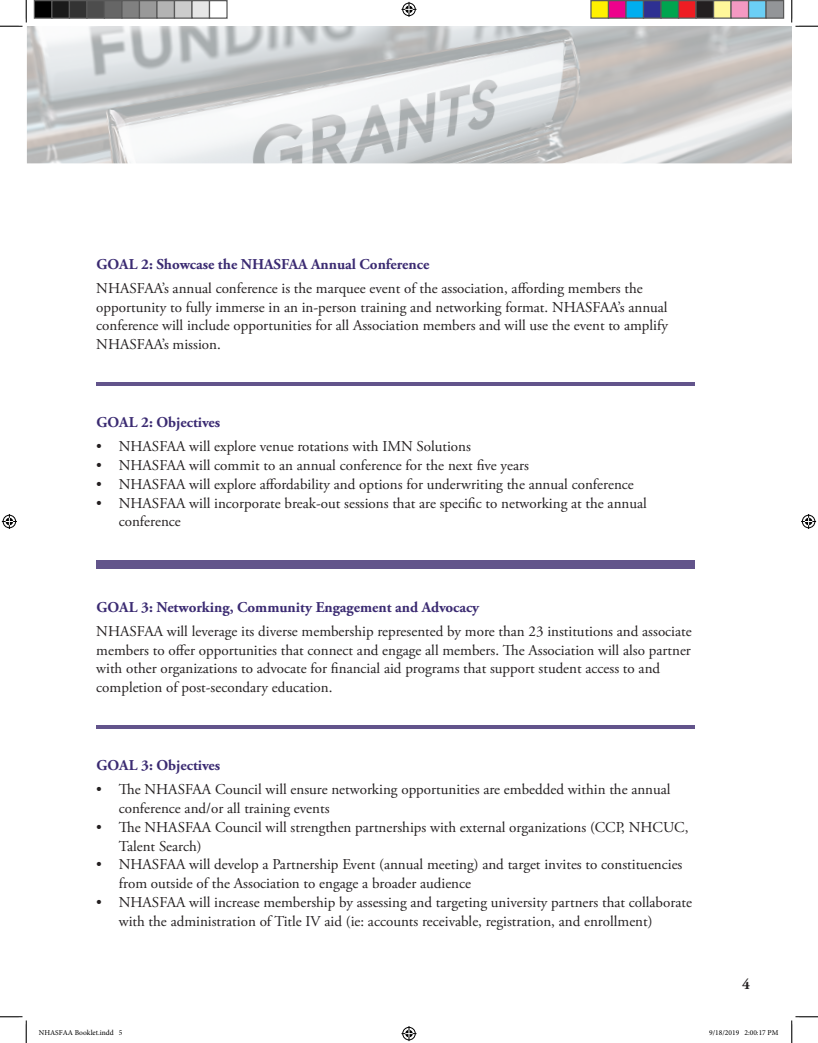
<style>
.page{position:relative;width:818px;height:1043px;background:#fff}
.page>*{position:absolute;margin:0;border:0;box-sizing:border-box;transform-origin:0 0}
.t1{font:15px/18.8px "Adobe Garamond Pro";color:#231f20}
.t2{font:700 15px "Adobe Garamond Pro";color:#3b2b72}
.t3{font:700 15px "Adobe Garamond Pro";color:#231f20}
.t4{font:7.5px "Minion Pro";color:#000}
</style>
<div class="page">
<hr style="left:96px;top:382px;width:598px;height:4px;background:#62548b">
<hr style="left:96px;top:725px;width:598px;height:3px;background:#62548b">
<img style="left:27px;top:26px;width:764px;height:137px">
<div style="left:96px;top:560px;width:598px;height:8px;background:#62548b"></div>
<svg style="left:0;top:0;width:27px;height:27px"></svg>
<svg style="left:0;top:1016px;width:27px;height:26px"></svg>
<svg style="left:790px;top:0;width:28px;height:27px"></svg>
<svg style="left:791px;top:1016px;width:27px;height:26px"></svg>
<svg style="left:401px;top:2px;width:15px;height:15px"></svg>
<svg style="left:401px;top:1026px;width:15px;height:15px"></svg>
<svg style="left:2px;top:514px;width:15px;height:15px"></svg>
<svg style="left:801px;top:514px;width:15px;height:15px"></svg>
<div style="left:34px;top:1px;width:18px;height:17px;background:#000"></div>
<div style="left:34px;top:0;width:18px;height:19px;border:1px solid #595959"></div>
<div style="left:52px;top:1px;width:17px;height:17px;background:#1a1a1a"></div>
<div style="left:51px;top:0;width:19px;height:19px;border:1px solid #595959"></div>
<div style="left:69px;top:1px;width:18px;height:17px;background:#333"></div>
<div style="left:69px;top:0;width:19px;height:19px;border:1px solid #595959"></div>
<div style="left:87px;top:1px;width:17px;height:17px;background:#4d4d4d"></div>
<div style="left:86px;top:0;width:19px;height:19px;border:1px solid #595959"></div>
<div style="left:104px;top:1px;width:18px;height:17px;background:#666"></div>
<div style="left:104px;top:0;width:18px;height:19px;border:1px solid #595959"></div>
<div style="left:122px;top:1px;width:17px;height:17px;background:#808080"></div>
<div style="left:121px;top:0;width:19px;height:19px;border:1px solid #595959"></div>
<div style="left:139px;top:1px;width:18px;height:17px;background:#999"></div>
<div style="left:139px;top:0;width:19px;height:19px;border:1px solid #595959"></div>
<div style="left:157px;top:1px;width:17px;height:17px;background:#b3b3b3"></div>
<div style="left:156px;top:0;width:19px;height:19px;border:1px solid #595959"></div>
<div style="left:174px;top:1px;width:18px;height:17px;background:#ccc"></div>
<div style="left:174px;top:0;width:18px;height:19px;border:1px solid #595959"></div>
<div style="left:192px;top:1px;width:17px;height:17px;background:#e6e6e6"></div>
<div style="left:191px;top:0;width:19px;height:19px;border:1px solid #595959"></div>
<div style="left:209px;top:0;width:19px;height:19px;border:1px solid #595959"></div>
<div style="left:591px;top:1px;width:17px;height:17px;background:#fff101"></div>
<div style="left:590px;top:0;width:19px;height:19px;border:1px solid #595959"></div>
<div style="left:608px;top:1px;width:18px;height:17px;background:#ed028c"></div>
<div style="left:608px;top:0;width:18px;height:19px;border:1px solid #595959"></div>
<div style="left:626px;top:1px;width:17px;height:17px;background:#00aeef"></div>
<div style="left:625px;top:0;width:19px;height:19px;border:1px solid #595959"></div>
<div style="left:643px;top:1px;width:18px;height:17px;background:#2e3092"></div>
<div style="left:642px;top:0;width:19px;height:19px;border:1px solid #595959"></div>
<div style="left:661px;top:1px;width:17px;height:17px;background:#00a54f"></div>
<div style="left:660px;top:0;width:19px;height:19px;border:1px solid #595959"></div>
<div style="left:678px;top:1px;width:18px;height:17px;background:#ee1d23"></div>
<div style="left:678px;top:0;width:18px;height:19px;border:1px solid #595959"></div>
<div style="left:696px;top:1px;width:17px;height:17px;background:#231f20"></div>
<div style="left:695px;top:0;width:19px;height:19px;border:1px solid #595959"></div>
<div style="left:713px;top:1px;width:18px;height:17px;background:#fff79a"></div>
<div style="left:712px;top:0;width:19px;height:19px;border:1px solid #595959"></div>
<div style="left:731px;top:1px;width:17px;height:17px;background:#f499c2"></div>
<div style="left:730px;top:0;width:19px;height:19px;border:1px solid #595959"></div>
<div style="left:748px;top:1px;width:18px;height:17px;background:#6bcff6"></div>
<div style="left:748px;top:0;width:18px;height:19px;border:1px solid #595959"></div>
<div style="left:766px;top:1px;width:17px;height:17px;background:#939598"></div>
<div style="left:765px;top:0;width:19px;height:19px;border:1px solid #595959"></div>
<p class="t2" style="left:96px;top:255px;width:334px">GOAL 2: Showcase the NHASFAA Annual Conference</p>
<p class="t1" style="left:96px;top:279px;width:573px">NHASFAA’s annual conference is the marquee event of the association, affording members the opportunity to fully immerse in an in-person training and networking format. NHASFAA’s annual conference will include opportunities for all Association members and will use the event to amplify NHASFAA’s mission.</p>
<p class="t2" style="left:96px;top:413px;width:125px">GOAL 2: Objectives</p>
<p class="t1" style="left:96px;top:437px;width:376px">• NHASFAA will explore venue rotations with IMN Solutions</p>
<p class="t1" style="left:96px;top:456px;width:434px">• NHASFAA will commit to an annual conference for the next five years</p>
<p class="t1" style="left:96px;top:475px;width:539px">• NHASFAA will explore affordability and options for underwriting the annual conference</p>
<p class="t1" style="left:119px;top:494px;width:529px;text-indent:-22px">• NHASFAA will incorporate break-out sessions that are specific to networking at the annual conference</p>
<p class="t2" style="left:96px;top:598px;width:384px">GOAL 3: Networking, Community Engagement and Advocacy</p>
<p class="t1" style="left:96px;top:622px;width:597px">NHASFAA will leverage its diverse membership represented by more than 23 institutions and associate members to offer opportunities that connect and engage all members. The Association will also partner with other organizations to advocate for financial aid programs that support student access to and completion of post-secondary education.</p>
<p class="t2" style="left:96px;top:756px;width:125px">GOAL 3: Objectives</p>
<p class="t1" style="left:119px;top:780px;width:553px;text-indent:-22px">• The NHASFAA Council will ensure networking opportunities are embedded within the annual conference and/or all training events</p>
<p class="t1" style="left:119px;top:818px;width:571px;text-indent:-22px">• The NHASFAA Council will strengthen partnerships with external organizations (CCP, NHCUC,<br>Talent Search)</p>
<p class="t1" style="left:119px;top:855px;width:565px;text-indent:-22px">• NHASFAA will develop a Partnership Event (annual meeting) and target invites to constituencies from outside of the Association to engage a broader audience</p>
<p class="t1" style="left:119px;top:893px;width:574px;text-indent:-22px">• NHASFAA will increase membership by assessing and targeting university partners that collaborate with the administration of Title IV aid (ie: accounts receivable, registration, and enrollment)</p>
<p class="t3" style="left:742px;top:975px;width:9px">4</p>
<p class="t4" style="left:39px;top:1028px;width:85px">NHASFAA Booklet.indd 5</p>
<p class="t4" style="left:709px;top:1028px;width:71px">9/18/2019 2:00:17 PM</p>
</div>
